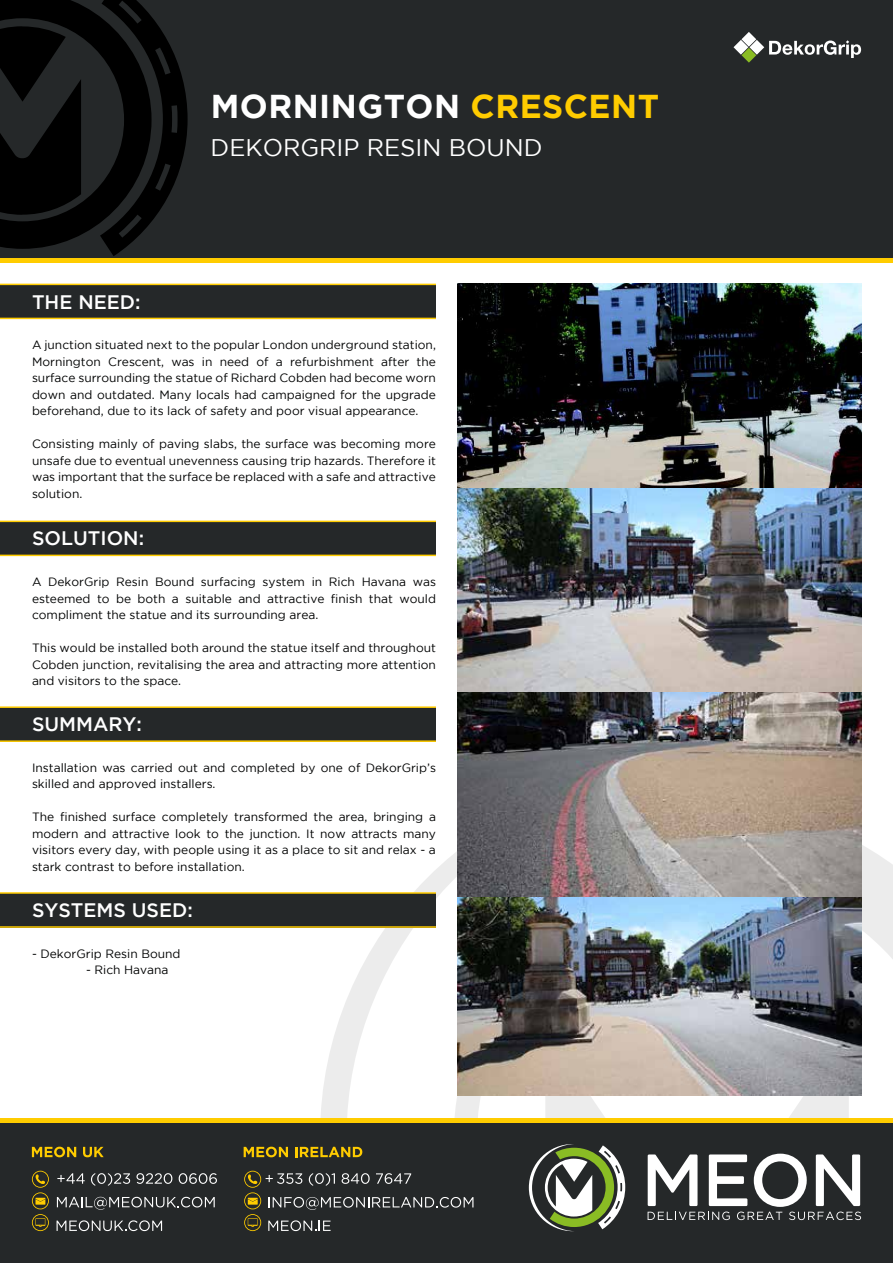
<style>
.page{position:relative;width:893px;height:1263px;background:#fff}
.page>*{position:absolute;margin:0;border:0;box-sizing:border-box;transform-origin:0 0}
.t1{font:700 33px "Gotham";letter-spacing:.015em;color:#fff}
.t2{font:24px "Gotham";color:#fff}
.t3{font:500 19.5px "Gotham";color:#fff}
.t4{font:12px/16.5px "Gotham";color:#010202;text-align:justify}
.s1{color:#fc0}
</style>
<div class="page">
<svg style="left:789px;top:801px;width:104px;height:317px"></svg>
<svg style="left:321px;top:852px;width:284px;height:266px"></svg>
<div style="left:0;top:0;width:893px;height:262px;background:#252829"></div>
<svg style="left:0;top:0;width:188px;height:256px"></svg>
<hr style="left:0;top:258px;width:893px;height:4px;background:#fc0">
<div style="left:0;top:284px;width:436px;height:34px;background:#252829"></div>
<hr style="left:0;top:318px;width:436px;height:1px;background:#fc0">
<hr style="left:0;top:284px;width:436px;height:1px;background:#fc0">
<div style="left:0;top:521px;width:436px;height:34px;background:#252829"></div>
<hr style="left:0;top:555px;width:436px;height:1px;background:#fc0">
<hr style="left:0;top:521px;width:436px;height:1px;background:#fc0">
<div style="left:0;top:707px;width:436px;height:34px;background:#252829"></div>
<hr style="left:0;top:740px;width:436px;height:2px;background:#fc0">
<hr style="left:0;top:706px;width:436px;height:2px;background:#fc0">
<div style="left:0;top:893px;width:436px;height:34px;background:#252829"></div>
<hr style="left:0;top:926px;width:436px;height:2px;background:#fc0">
<hr style="left:0;top:892px;width:436px;height:2px;background:#fc0">
<svg style="left:733px;top:32px;width:128px;height:31px"></svg>
<div style="left:0;top:1123px;width:893px;height:140px;background:#252829"></div>
<div style="left:0;top:1118px;width:893px;height:5px;background:#fc0"></div>
<svg style="left:648px;top:1154px;width:213px;height:66px"></svg>
<svg style="left:529px;top:1144px;width:96px;height:87px"></svg>
<svg style="left:32px;top:1171px;width:17px;height:60px"></svg>
<svg style="left:32px;top:1147px;width:44px;height:10px"></svg>
<svg style="left:83px;top:1147px;width:21px;height:10px"></svg>
<svg style="left:57px;top:1173px;width:28px;height:11px"></svg>
<svg style="left:91px;top:1173px;width:39px;height:13px"></svg>
<svg style="left:136px;top:1173px;width:36px;height:11px"></svg>
<svg style="left:179px;top:1173px;width:38px;height:11px"></svg>
<svg style="left:57px;top:1197px;width:158px;height:13px"></svg>
<svg style="left:57px;top:1220px;width:105px;height:11px"></svg>
<svg style="left:244px;top:1147px;width:44px;height:10px"></svg>
<svg style="left:295px;top:1147px;width:67px;height:10px"></svg>
<svg style="left:244px;top:1171px;width:229px;height:60px"></svg>
<img style="left:457px;top:284px;width:404px;height:812px">
<h3 class="t3" style="left:32px;top:291px;width:110px">THE NEED:</h3>
<h1 class="t1" style="left:211px;top:87px;width:450px">MORNINGTON <span class="s1">CRESCENT</span></h1>
<h2 class="t2" style="left:211px;top:134px;width:333px">DEKORGRIP RESIN BOUND</h2>
<p class="t4" style="left:32px;top:336px;width:405px">A junction situated next to the popular London underground station, Mornington Crescent, was in need of a refurbishment after the surface surrounding the statue of Richard Cobden had become worn down and outdated. Many locals had campaigned for the upgrade beforehand, due to its lack of safety and poor visual appearance.</p>
<p class="t4" style="left:32px;top:435px;width:405px">Consisting mainly of paving slabs, the surface was becoming more unsafe due to eventual unevenness causing trip hazards. Therefore it was important that the surface be replaced with a safe and attractive solution.</p>
<h3 class="t3" style="left:32px;top:527px;width:114px">SOLUTION:</h3>
<p class="t4" style="left:32px;top:573px;width:405px">A DekorGrip Resin Bound surfacing system in Rich Havana was esteemed to be both a suitable and attractive finish that would compliment the statue and its surrounding area.</p>
<p class="t4" style="left:32px;top:639px;width:405px">This would be installed both around the statue itself and throughout Cobden junction, revitalising the area and attracting more attention and visitors to the space.</p>
<h3 class="t3" style="left:32px;top:713px;width:111px">SUMMARY:</h3>
<p class="t4" style="left:32px;top:759px;width:405px">Installation was carried out and completed by one of DekorGrip’s skilled and approved installers.</p>
<p class="t4" style="left:32px;top:809px;width:405px">The finished surface completely transformed the area, bringing a modern and attractive look to the junction. It now attracts many visitors every day, with people using it as a place to sit and relax - a stark contrast to before installation.</p>
<h3 class="t3" style="left:32px;top:899px;width:162px">SYSTEMS USED:</h3>
<p class="t4" style="left:32px;top:945px;width:150px">- DekorGrip Resin Bound</p>
<p class="t4" style="left:86px;top:961px;width:84px">- Rich Havana</p>
</div>
